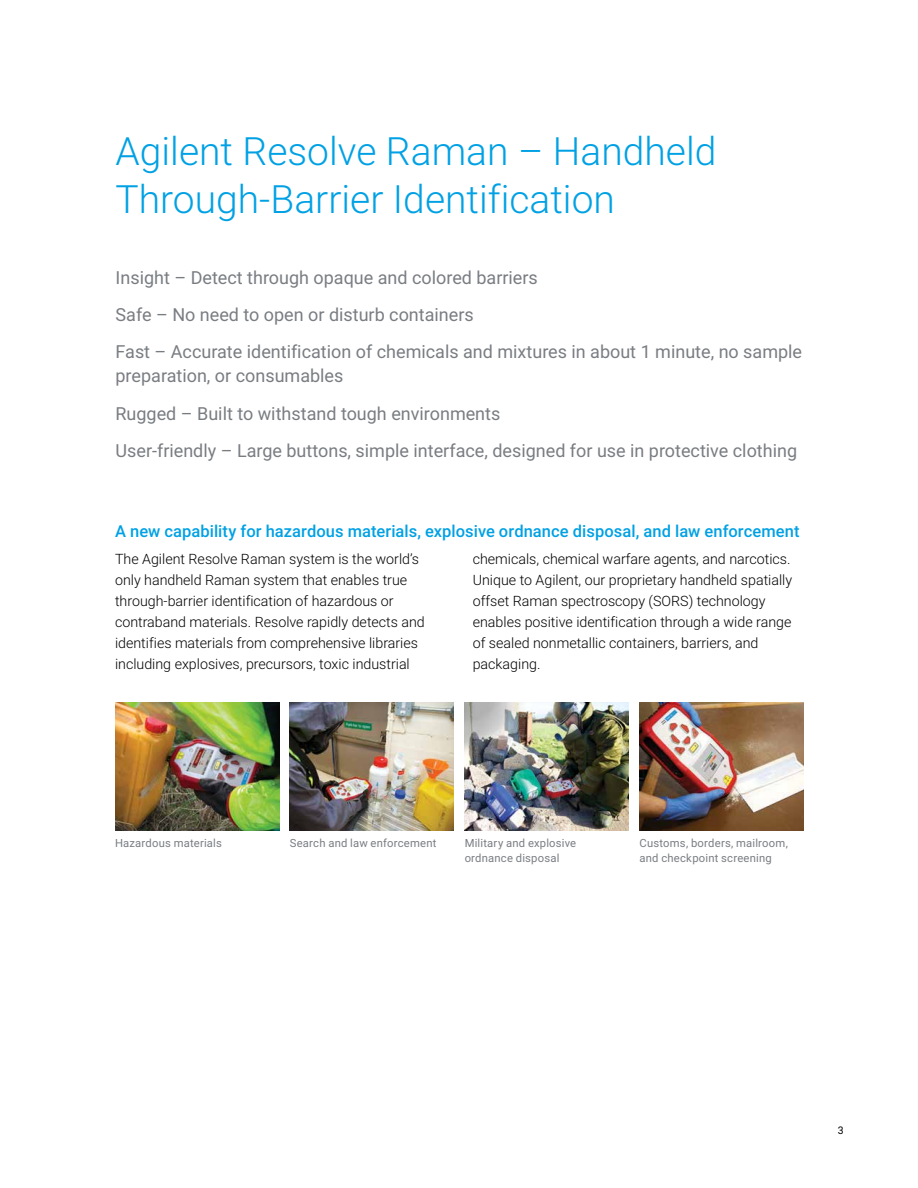
<style>
.page{position:relative;width:918px;height:1188px;background:#fff}
.page>*{position:absolute;margin:0;border:0;box-sizing:border-box;transform-origin:0 0}
.t1{font:300 39px/48px "Roboto";color:#00a1e4}
.t2{font:18px/37.5px "Roboto";color:#797d82}
.t3{font:500 16.5px "Roboto";letter-spacing:.005em;color:#00a1e4}
.t4{font:300 14.25px/21px "Roboto";color:#000}
.t5{font:11.25px/15px "Roboto";letter-spacing:.02em;color:#797d82}
.t6{font:10.5px "Roboto";color:#000}
</style>
<div class="page">
<img style="left:115px;top:702px;width:164px;height:128px">
<img style="left:290px;top:702px;width:164px;height:128px">
<img style="left:465px;top:702px;width:164px;height:128px">
<img style="left:640px;top:702px;width:164px;height:128px">
<h1 class="t1" style="left:116px;top:126px;width:602px">Agilent Resolve Raman – Handheld<br>Through-Barrier Identification</h1>
<p class="t2" style="left:116px;top:258px;width:688px">Insight – Detect through opaque and colored barriers<br>Safe – No need to open or disturb containers<br>Fast – Accurate identification of chemicals and mixtures in about 1 minute, no sample</p>
<p class="t2" style="left:116px;top:357px;width:683px">preparation, or consumables<br>Rugged – Built to withstand tough environments<br>User-friendly – Large buttons, simple interface, designed for use in protective clothing</p>
<p class="t3" style="left:115px;top:520px;width:686px">A new capability for hazardous materials, explosive ordnance disposal, and law enforcement</p>
<p class="t4" style="left:115px;top:548px;width:311px">The Agilent Resolve Raman system is the world’s only handheld Raman system that enables true through-barrier identification of hazardous or contraband materials. Resolve rapidly detects and identifies materials from comprehensive libraries including explosives, precursors, toxic industrial</p>
<p class="t4" style="left:473px;top:548px;width:321px">chemicals, chemical warfare agents, and narcotics.<br>Unique to Agilent, our proprietary handheld spatially offset Raman spectroscopy (SORS) technology enables positive identification through a wide range of sealed nonmetallic containers, barriers, and packaging.</p>
<p class="t5" style="left:115px;top:835px;width:108px">Hazardous materials</p>
<p class="t5" style="left:290px;top:835px;width:148px">Search and law enforcement</p>
<p class="t5" style="left:465px;top:835px;width:113px">Military and explosive ordnance disposal</p>
<p class="t5" style="left:639px;top:835px;width:150px">Customs, borders, mailroom, and checkpoint screening</p>
<p class="t6" style="left:838px;top:1123px;width:7px">3</p>
</div>
